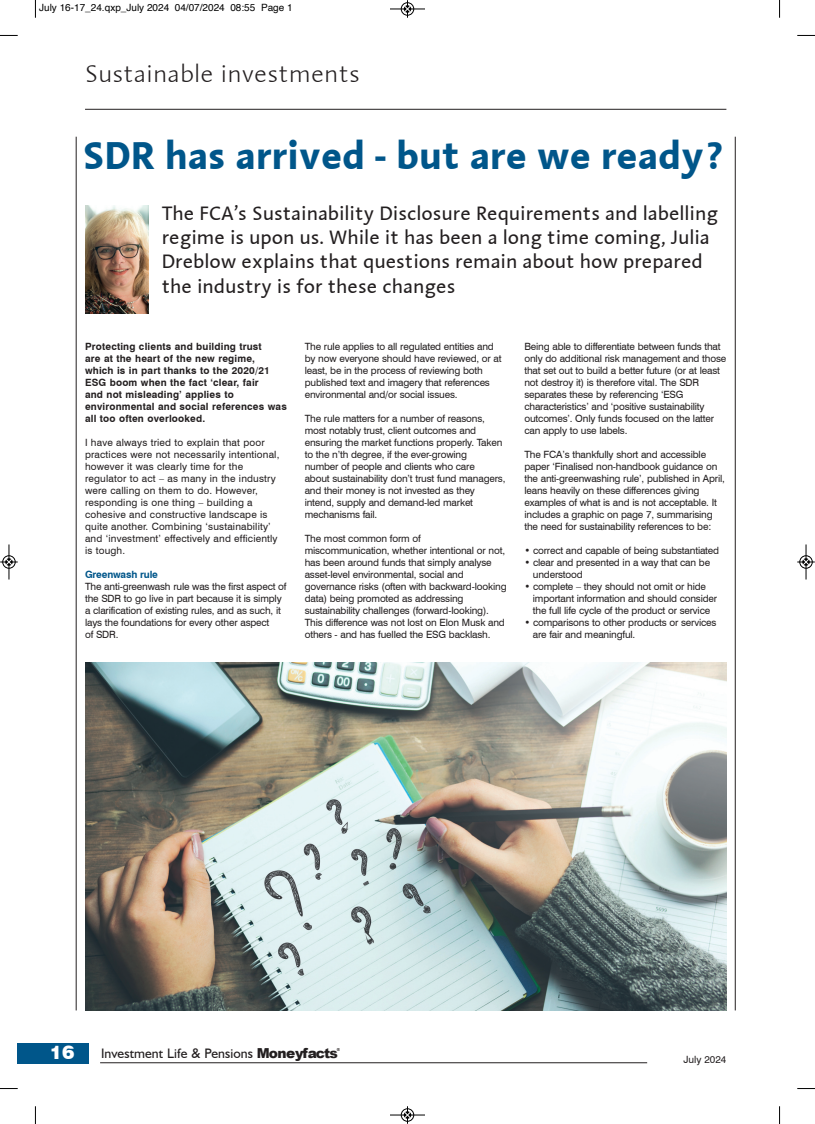
<style>
.page{position:relative;width:815px;height:1124px;background:#fff}
.page>*{position:absolute;margin:0;border:0;box-sizing:border-box;transform-origin:0 0}
.t1{font:700 40px "Linotype Aroma";color:#00568a}
.t2{font:300 25px "Linotype Aroma";color:#231f20}
.t3{font:20px/24.1px "Linotype Aroma";letter-spacing:-.005em;color:#231f20}
.t4{font:900 18.75px "Swiss 721 BT";color:#fff}
.t5{font:13.75px "Humanist 521 BT";letter-spacing:.005em;color:#231f20}
.t6{font:10px/12px "Swiss 721 BT";letter-spacing:-.015em;color:#231f20}
.t7{font:10px/12px "Swiss 721 BT";letter-spacing:.015em;color:#231f20}
.t8{font:700 10px/12px "Swiss 721 BT";letter-spacing:.015em;color:#231f20}
.t9{font:10px "Helvetica";color:#000}
.t10{font:700 10px "Swiss 721 BT";letter-spacing:-.015em;color:#00568a}
.t11{font:900 4.12px "Arial";color:#231f20}
.s1{font-family:"Arial";font-weight:900}
</style>
<div class="page">
<div style="left:18px;top:1042px;width:71px;height:21px;background:#00568a"></div>
<hr style="left:100px;top:1062px;width:547px;height:1px;background:#231f20">
<img style="left:85px;top:205px;width:64px;height:108px">
<hr style="left:76px;top:137px;width:1px;height:873px;background:#231f20">
<hr style="left:735px;top:137px;width:1px;height:873px;background:#231f20">
<hr style="left:85px;top:109px;width:641px;height:1px;background:#231f20">
<img style="left:85px;top:662px;width:641px;height:348px">
<svg style="left:35px;top:0;width:1px;height:18px"></svg>
<svg style="left:0;top:35px;width:18px;height:1px"></svg>
<svg style="left:779px;top:0;width:1px;height:18px"></svg>
<svg style="left:797px;top:35px;width:18px;height:1px"></svg>
<svg style="left:35px;top:1106px;width:1px;height:17px"></svg>
<svg style="left:0;top:1088px;width:18px;height:1px"></svg>
<svg style="left:779px;top:1106px;width:1px;height:17px"></svg>
<svg style="left:797px;top:1088px;width:18px;height:1px"></svg>
<div style="left:401px;top:2px;width:13px;height:14px;border:1px solid #fff;border-radius:50%"></div>
<hr style="left:390px;top:9px;width:35px;height:1px;background:#000">
<div style="left:401px;top:3px;width:13px;height:12px;border:1px solid #000;border-radius:50%"></div>
<svg style="left:404px;top:0;width:7px;height:18px"></svg>
<hr style="left:390px;top:1114px;width:35px;height:1px;background:#000">
<div style="left:401px;top:1108px;width:13px;height:13px;border:1px solid #000;border-radius:50%"></div>
<svg style="left:404px;top:1106px;width:7px;height:17px"></svg>
<div style="left:2px;top:555px;width:14px;height:13px;border:1px solid #fff;border-radius:50%"></div>
<hr style="left:9px;top:544px;width:1px;height:35px;background:#000">
<div style="left:3px;top:555px;width:12px;height:13px;border:1px solid #000;border-radius:50%"></div>
<svg style="left:0;top:558px;width:18px;height:7px"></svg>
<div style="left:799px;top:555px;width:14px;height:13px;border:1px solid #fff;border-radius:50%"></div>
<hr style="left:806px;top:544px;width:1px;height:35px;background:#000">
<div style="left:800px;top:555px;width:12px;height:13px;border:1px solid #000;border-radius:50%"></div>
<svg style="left:797px;top:558px;width:18px;height:7px"></svg>
<p class="t9" style="left:39px;top:4px;width:255px">July 16-17_24.qxp_July 2024 04/07/2024 08:55 Page 1</p>
<p class="t2" style="left:85px;top:58px;width:277px">Sustainable investments</p>
<p class="t1" style="left:82px;top:129px;width:643px">SDR has arrived - but are we ready?</p>
<p class="t3" style="left:162px;top:201px;width:558px">The FCA’s Sustainability Disclosure Requirements and labelling regime is upon us. While it has been a long time coming, Julia Dreblow explains that questions remain about how prepared the industry is for these changes</p>
<p class="t8" style="left:85px;top:340px;width:178px">Protecting clients and building trust</p>
<p class="t8" style="left:85px;top:352px;width:186px">are at the heart of the new regime, which is in part thanks to the 2020/21<br>ESG boom when the fact ‘clear, fair</p>
<p class="t8" style="left:85px;top:388px;width:203px">and not misleading’ applies to environmental and social references was all too often overlooked.</p>
<p class="t7" style="left:85px;top:436px;width:196px">I have always tried to explain that poor practices were not necessarily intentional, however it was clearly time for the regulator to act – as many in the industry were calling on them to do. However, responding is one thing – building a cohesive and constructive landscape is quite another. Combining ‘sustainability’ and ‘investment’ effectively and efficiently is tough.</p>
<p class="t10" style="left:85px;top:568px;width:74px">Greenwash rule</p>
<p class="t6" style="left:85px;top:580px;width:203px">The anti-greenwash rule was the first aspect of the SDR to go live in part because it is simply a clarification of existing rules, and as such, it lays the foundations for every other aspect</p>
<p class="t6" style="left:85px;top:628px;width:35px">of SDR.</p>
<p class="t6" style="left:305px;top:340px;width:198px">The rule applies to all regulated entities and by now everyone should have reviewed, or at least, be in the process of reviewing both published text and imagery that references environmental and/or social issues.</p>
<p class="t6" style="left:305px;top:412px;width:199px">The rule matters for a number of reasons, most notably trust, client outcomes and ensuring the market functions properly. Taken to the n’th degree, if the ever-growing</p>
<p class="t6" style="left:305px;top:460px;width:172px">number of people and clients who care</p>
<p class="t6" style="left:305px;top:472px;width:202px">about sustainability don’t trust fund managers, and their money is not invested as they intend, supply and demand-led market mechanisms fail.</p>
<p class="t6" style="left:305px;top:532px;width:203px">The most common form of miscommunication, whether intentional or not, has been around funds that simply analyse asset-level environmental, social and governance risks (often with backward-looking data) being promoted as addressing sustainability challenges (forward-looking).<br>This difference was not lost on Elon Musk and others - and has fuelled the ESG backlash.</p>
<p class="t6" style="left:524px;top:340px;width:203px">Being able to differentiate between funds that only do additional risk management and those that set out to build a better future (or at least not destroy it) is therefore vital. The SDR separates these by referencing ‘ESG characteristics’ and ‘positive sustainability outcomes’. Only funds focused on the latter can apply to use labels.</p>
<p class="t6" style="left:524px;top:448px;width:202px">The FCA’s thankfully short and accessible paper ‘Finalised non-handbook guidance on the anti-greenwashing rule’, published in April, leans heavily on these differences giving examples of what is and is not acceptable. It includes a graphic on page 7, summarising the need for sustainability references to be:</p>
<p class="t6" style="left:524px;top:544px;width:196px">• correct and capable of being substantiated</p>
<p class="t6" style="left:533px;top:556px;width:179px;text-indent:-8px">• clear and presented in a way that can be understood</p>
<p class="t6" style="left:533px;top:580px;width:186px;text-indent:-8px">• complete – they should not omit or hide important information and should consider the full life cycle of the product or service</p>
<p class="t6" style="left:533px;top:616px;width:185px;text-indent:-8px">• comparisons to other products or services are fair and meaningful.</p>
<p class="t4" style="left:50px;top:1041px;width:26px">16</p>
<p class="t5" style="left:101px;top:1044px;width:238px">Investment Life &amp; Pensions <span class="s1">Moneyfacts</span></p>
<p class="t11" style="left:337px;top:1046px;width:5px">®</p>
<p class="t6" style="left:683px;top:1053px;width:45px">July 2024</p>
</div>
